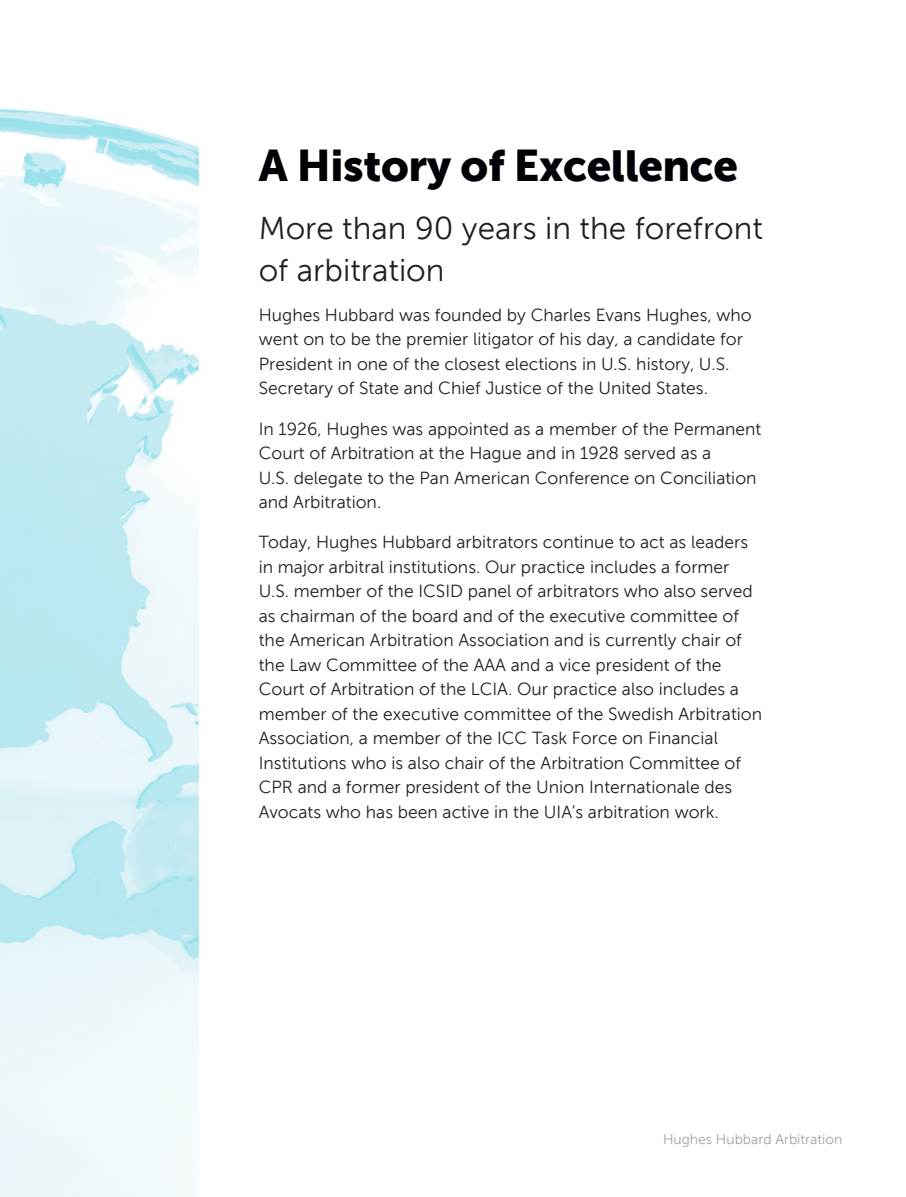
<style>
.page{position:relative;width:906px;height:1197px;background:#fff}
.page>*{position:absolute;margin:0;border:0;box-sizing:border-box;transform-origin:0 0}
.t1{font:43.75px "Museo Sans 900";letter-spacing:-.01em;color:#000006}
.t2{font:31.5px/42px "Museo Sans 300";color:#231f20}
.t3{font:17.5px/24.5px "Museo Sans 300";color:#231f20}
.t4{font:14px "Museo Sans 300";color:#a0a1a5}
</style>
<div class="page">
<img style="left:0;top:108px;width:198px;height:1089px">
<h1 class="t1" style="left:259px;top:141px;width:481px">A History of Excellence</h1>
<h2 class="t2" style="left:259px;top:207px;width:506px">More than 90 years in the forefront of arbitration</h2>
<p class="t3" style="left:259px;top:303px;width:494px">Hughes Hubbard was founded by Charles Evans Hughes, who went on to be the premier litigator of his day, a candidate for President in one of the closest elections in U.S. history, U.S.<br>Secretary of State and Chief Justice of the United States.</p>
<p class="t3" style="left:259px;top:417px;width:504px">In 1926, Hughes was appointed as a member of the Permanent Court of Arbitration at the Hague and in 1928 served as a<br>U.S. delegate to the Pan American Conference on Conciliation and Arbitration.</p>
<p class="t3" style="left:259px;top:530px;width:505px">Today, Hughes Hubbard arbitrators continue to act as leaders in major arbitral institutions. Our practice includes a former U.S. member of the ICSID panel of arbitrators who also served as chairman of the board and of the executive committee of the American Arbitration Association and is currently chair of the Law Committee of the AAA and a vice president of the Court of Arbitration of the LCIA. Our practice also includes a member of the executive committee of the Swedish Arbitration Association, a member of the ICC Task Force on Financial Institutions who is also chair of the Arbitration Committee of CPR and a former president of the Union Internationale des Avocats who has been active in the UIA’s arbitration work.</p>
<p class="t4" style="left:663px;top:1132px;width:181px">Hughes Hubbard Arbitration</p>
</div>
